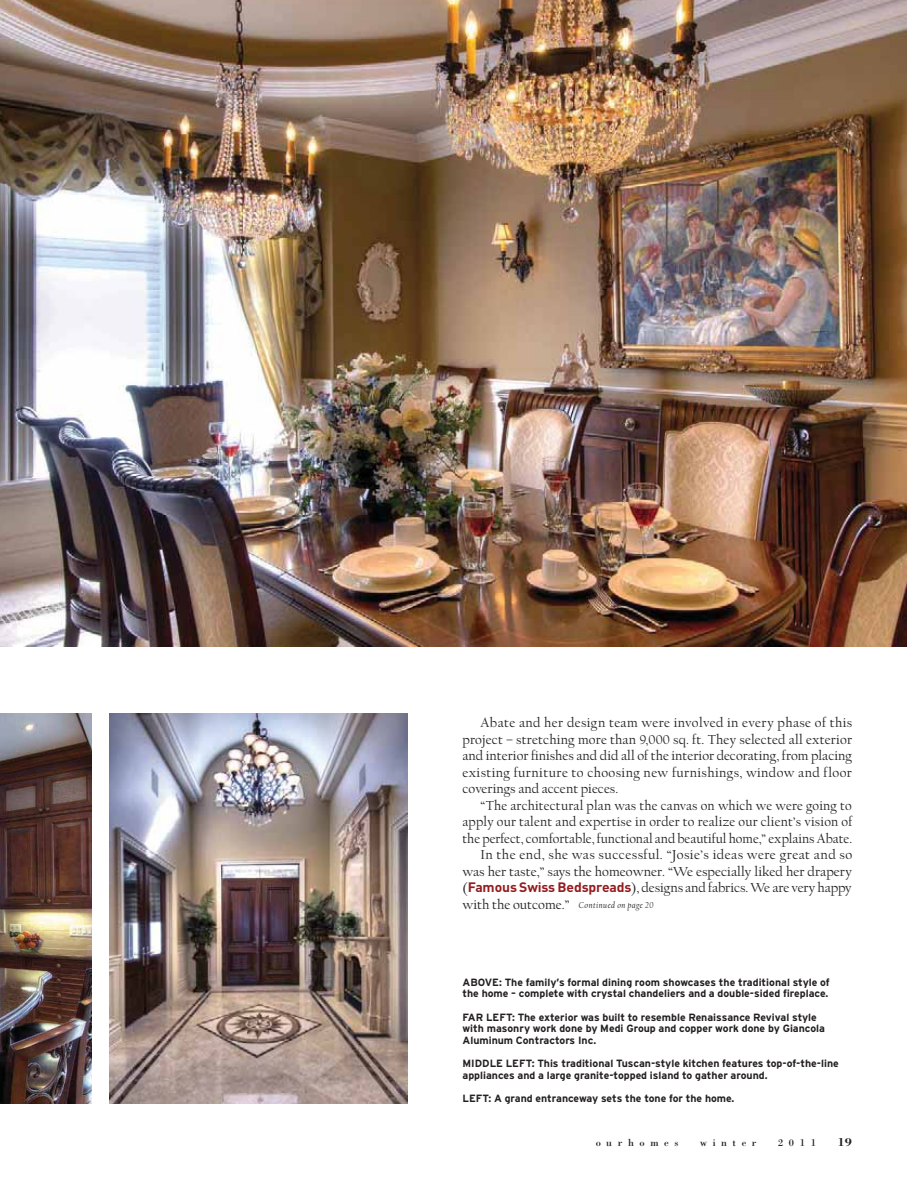
<style>
.page{position:relative;width:907px;height:1177px;background:#fff}
.page>*{position:absolute;margin:0;border:0;box-sizing:border-box;transform-origin:0 0}
.t1{font:13.5px/16.5px "FB Californian";letter-spacing:.01em;color:#231f20;text-align:justify}
.t2{font:700 12px "Bodoni";color:#231f20}
.t3{font:700 10.5px/11.6px "Interstate";color:#231f20}
.t4{font:10.5px "Bodoni";letter-spacing:.53em;color:#231f20}
.t5{font:italic 9px "FB Californian";letter-spacing:.05em;color:#231f20}
.s1{font-family:"DIN";font-weight:700;color:#951b1e}
.s2{font-style:normal;font-size:13.5px}
</style>
<div class="page">
<img style="left:1px;top:0;width:905px;height:646px">
<img style="left:0;top:713px;width:91px;height:390px">
<img style="left:109px;top:713px;width:298px;height:390px">
<p class="t1" style="left:462px;top:715px;width:391px;text-indent:18px">Abate and her design team were involved in every phase of this project – stretching more than 9,000 sq. ft. They selected all exterior and interior finishes and did all of the interior decorating, from placing existing furniture to choosing new furnishings, window and floor coverings and accent pieces.</p>
<p class="t1" style="left:462px;top:798px;width:391px;text-align:right">“The architectural plan was the canvas on which we were going to apply our talent and expertise in order to realize our client’s vision of the perfect, comfortable, functional and beautiful home,” explains Abate.<br>In the end, she was successful. “Josie’s ideas were great and so was her taste,” says the homeowner. “We especially liked her drapery (<span class="s1">Famous Swiss Bedspreads</span>), designs and fabrics. We are very happy</p>
<p class="t5" style="left:462px;top:900px;width:192px"><span class="s2">with the outcome.”</span> Continued on page 20</p>
<p class="t3" style="left:462px;top:976px;width:369px">ABOVE: The family’s formal dining room showcases the traditional style of the home – complete with crystal chandeliers and a double-sided fireplace.</p>
<p class="t3" style="left:462px;top:1011px;width:364px">FAR LEFT: The exterior was built to resemble Renaissance Revival style with masonry work done by Medi Group and copper work done by Giancola<br>Aluminum Contractors Inc.</p>
<p class="t3" style="left:462px;top:1058px;width:378px">MIDDLE LEFT: This traditional Tuscan-style kitchen features top-of-the-line appliances and a large granite-topped island to gather around.</p>
<p class="t3" style="left:462px;top:1093px;width:273px">LEFT: A grand entranceway sets the tone for the home.</p>
<p class="t4" style="left:595px;top:1139px;width:84px">ourhomes</p>
<p class="t4" style="left:700px;top:1139px;width:58px">winter</p>
<p class="t4" style="left:777px;top:1139px;width:39px">2011</p>
<p class="t2" style="left:837px;top:1138px;width:16px">19</p>
</div>
